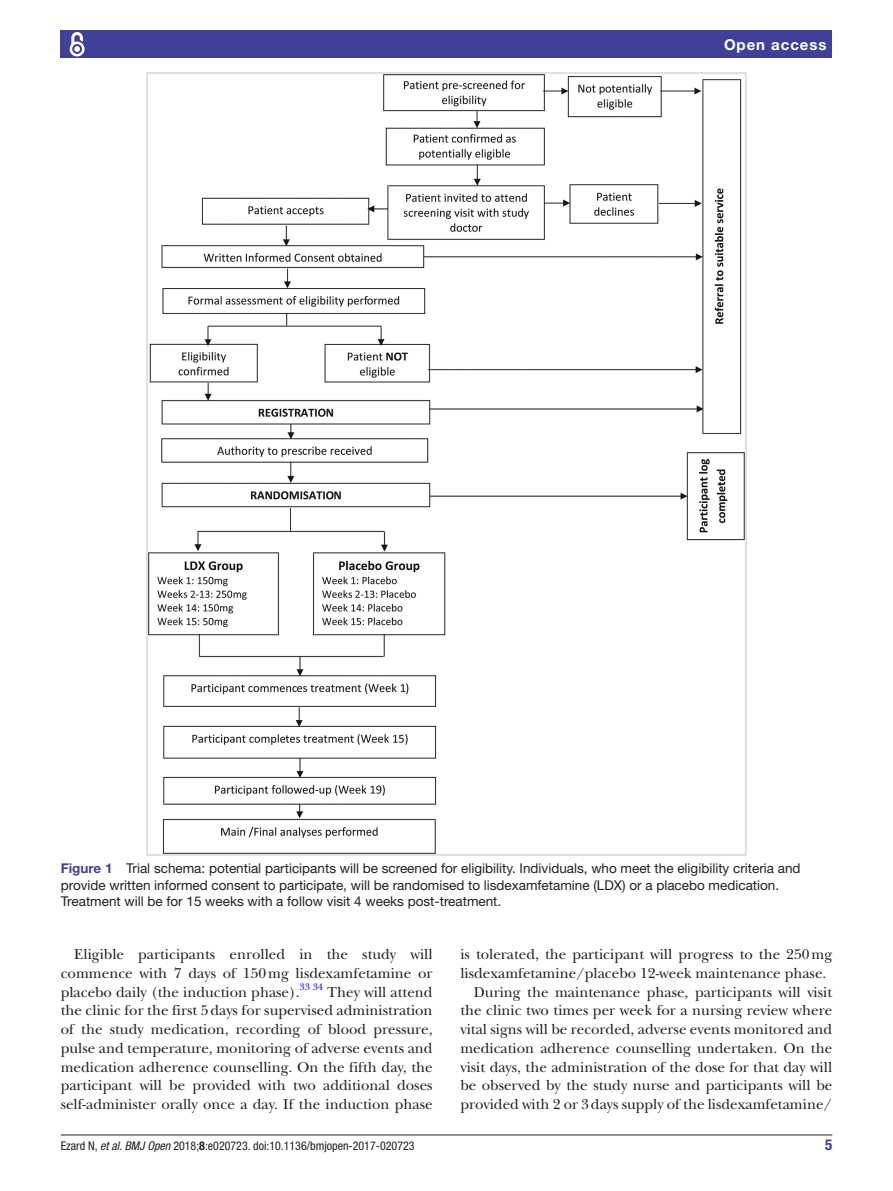
<style>
.page{position:relative;width:893px;height:1191px;background:#fff}
.page>*{position:absolute;margin:0;border:0;box-sizing:border-box;transform-origin:0 0}
.t1{font:15px/18.8px "New Baskerville";color:#231f20;text-align:justify}
.t2{font:700 15px "Helvetica Neue LT Std";letter-spacing:.065em;color:#fff}
.t3{font:700 condensed 15px "Helvetica Neue LT Std";color:#414099}
.t4{font:13.5px/16.2px "Helvetica Neue LT Std";color:#231f20}
.t5{font:condensed 12px "Helvetica Neue LT Std";color:#231f20}
.t6{font:9.9px "New Baskerville";color:#00f}
.s1{font-weight:700;color:#414099}
.s2{font-style:italic}
.s3{font-weight:700}
</style>
<div class="page">
<hr style="left:61px;top:1134px;width:771px;height:1px;background:#231f20">
<div style="left:61px;top:31px;width:771px;height:27px;background:#414099"></div>
<svg style="left:69px;top:32px;width:16px;height:25px"></svg>
<img style="left:147px;top:73px;width:599px;height:782px">
<p class="t2" style="left:724px;top:35px;width:104px">Open access</p>
<p class="t4" style="left:61px;top:860px;width:741px"><span class="s1">Figure 1</span> Trial schema: potential participants will be screened for eligibility. Individuals, who meet the eligibility criteria and provide written informed consent to participate, will be randomised to lisdexamfetamine (LDX) or a placebo medication.<br>Treatment will be for 15 weeks with a follow visit 4 weeks post-treatment.</p>
<p class="t1" style="left:61px;top:945px;width:373px;text-indent:14px">Eligible participants enrolled in the study will commence with 7 days of 150mg lisdexamfetamine or placebo daily (the induction phase).</p>
<p class="t6" style="left:300px;top:981px;width:25px">33 34</p>
<p class="t1" style="left:61px;top:982px;width:373px;text-indent:267px">They will attend the clinic for the first 5days for supervised administration of the study medication, recording of blood pressure, pulse and temperature, monitoring of adverse events and medication adherence counselling. On the fifth day, the participant will be provided with two additional doses self-administer orally once a day. If the induction phase</p>
<p class="t1" style="left:460px;top:945px;width:373px">is tolerated, the participant will progress to the 250mg</p>
<p class="t1" style="left:460px;top:964px;width:368px">lisdexamfetamine/placebo 12-week maintenance phase.</p>
<p class="t1" style="left:474px;top:982px;width:360px">During the maintenance phase, participants will visit</p>
<p class="t1" style="left:460px;top:1001px;width:373px">the clinic two times per week for a nursing review where</p>
<p class="t1" style="left:460px;top:1020px;width:373px">vital signs will be recorded, adverse events monitored and</p>
<p class="t1" style="left:460px;top:1038px;width:373px">medication adherence counselling undertaken. On the</p>
<p class="t1" style="left:460px;top:1057px;width:373px">visit days, the administration of the dose for that day will</p>
<p class="t1" style="left:460px;top:1076px;width:373px">be observed by the study nurse and participants will be</p>
<p class="t1" style="left:460px;top:1095px;width:373px">provided with 2 or 3days supply of the lisdexamfetamine/</p>
<p class="t5" style="left:61px;top:1138px;width:355px">Ezard N, <span class="s2">et al</span>. <span class="s2">BMJ Open</span> 2018;<span class="s3">8</span>:e020723. doi:10.1136/bmjopen-2017-020723</p>
<p class="t3" style="left:825px;top:1135px;width:9px">5</p>
</div>
